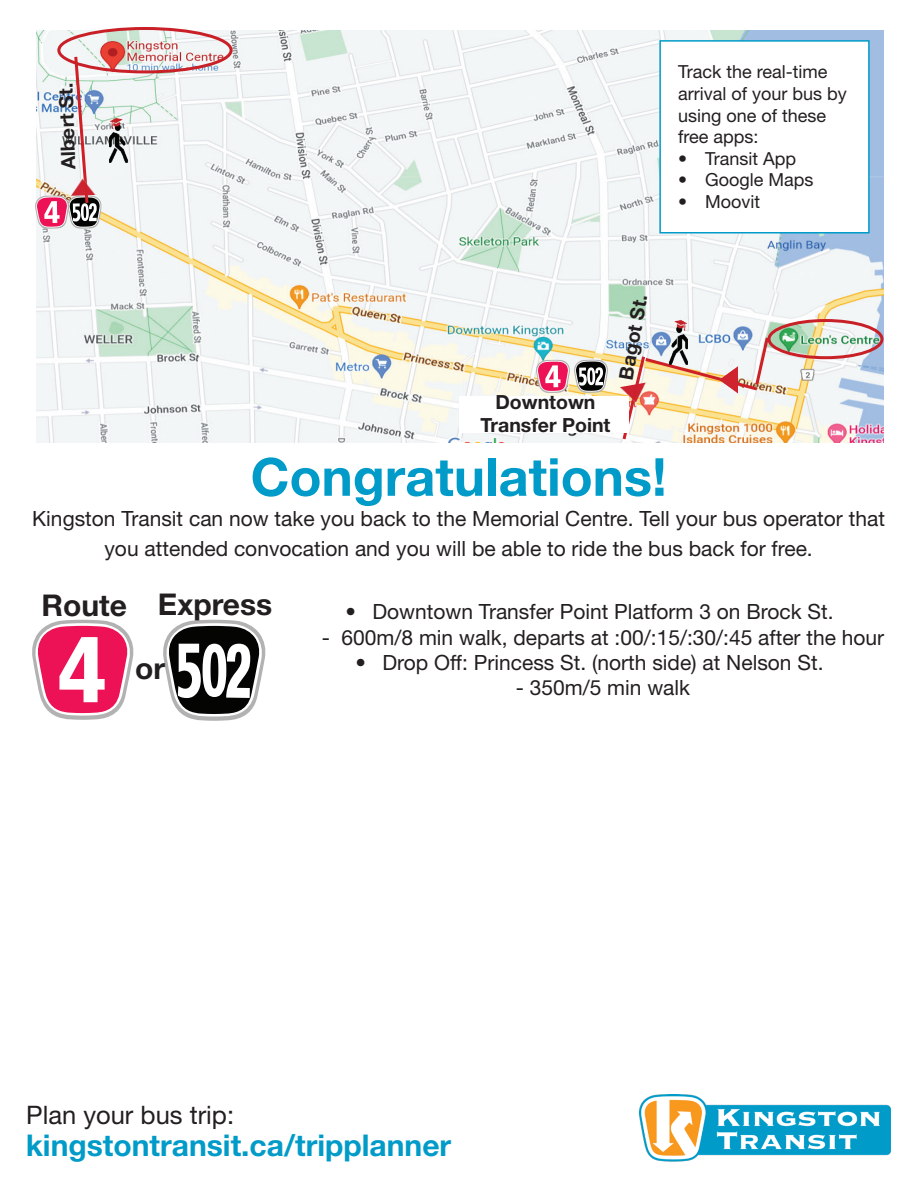
<style>
.page{position:relative;width:918px;height:1188px;background:#fff}
.page>*{position:absolute;margin:0;border:0;box-sizing:border-box;transform-origin:0 0}
.t1{font:700 52.5px "Helvetica Neue LT Pro";color:#009bc8}
.t2{font:700 30px "Helvetica Neue LT Pro";color:#009bc8}
.t3{font:700 30px "Helvetica Neue LT Pro";color:#231f20}
.t4{font:25.5px "Helvetica Neue LT Pro";color:#231f20}
.t5{font:21px/30px "Helvetica Neue LT Pro";color:#231f20;text-align:center}
.t6{font:700 19.5px "Helvetica Neue LT Pro";color:#231f20}
.t7{font:18px/21.6px "Helvetica Neue LT Pro";color:#231f20}
</style>
<div class="page">
<img style="left:639px;top:1094px;width:252px;height:68px">
<img style="left:36px;top:30px;width:847px;height:412px">
<div style="left:659px;top:40px;width:211px;height:194px;background:#fff;border:2px solid #009bc8"></div>
<div style="left:57px;top:27px;width:176px;height:46px;border:3px solid #c82026;border-radius:50%"></div>
<div style="left:768px;top:319px;width:116px;height:40px;border:3px solid #c82026;border-radius:50%"></div>
<svg style="left:620px;top:334px;width:151px;height:109px"></svg>
<svg style="left:35px;top:54px;width:67px;height:175px"></svg>
<img style="left:720px;top:364px;width:18px;height:33px">
<img style="left:617px;top:382px;width:36px;height:23px">
<img style="left:95px;top:105px;width:46px;height:72px">
<img style="left:656px;top:307px;width:46px;height:72px">
<div style="left:459px;top:396px;width:169px;height:36px;background:#fff"></div>
<svg style="left:536px;top:359px;width:72px;height:34px"></svg>
<img style="left:67px;top:177px;width:33px;height:19px">
<svg style="left:32px;top:620px;width:101px;height:99px"></svg>
<svg style="left:163px;top:620px;width:102px;height:100px"></svg>
<p class="t6" style="left:56px;top:170px;width:88px;rotate:-92deg">Albert St.</p>
<p class="t7" style="left:678px;top:61px;width:170px">Track the real-time arrival of your bus by using one of these free apps:</p>
<p class="t7" style="left:678px;top:147px;width:120px">• Transit App</p>
<p class="t7" style="left:678px;top:169px;width:137px">• Google Maps</p>
<p class="t7" style="left:678px;top:190px;width:84px">• Moovit</p>
<p class="t6" style="left:496px;top:389px;width:102px">Downtown</p>
<p class="t6" style="left:481px;top:413px;width:132px">Transfer Point</p>
<p class="t6" style="left:614px;top:377px;width:87px;rotate:-80deg">Bagot St.</p>
<p class="t1" style="left:251px;top:444px;width:418px">Congratulations!</p>
<p class="t5" style="left:32px;top:503px;width:854px">Kingston Transit can now take you back to the Memorial Centre. Tell your bus operator that you attended convocation and you will be able to ride the bus back for free.</p>
<p class="t3" style="left:41px;top:586px;width:87px">Route</p>
<p class="t3" style="left:158px;top:586px;width:116px">Express</p>
<p class="t5" style="left:345px;top:596px;width:490px">• Downtown Transfer Point Platform 3 on Brock St.</p>
<p class="t5" style="left:322px;top:622px;width:564px">- 600m/8 min walk, departs at :00/:15/:30/:45 after the hour</p>
<p class="t5" style="left:355px;top:647px;width:470px">• Drop Off: Princess St. (north side) at Nelson St.</p>
<p class="t5" style="left:516px;top:672px;width:176px">- 350m/5 min walk</p>
<p class="t3" style="left:135px;top:649px;width:31px">or</p>
<p class="t4" style="left:26px;top:1099px;width:209px">Plan your bus trip:</p>
<p class="t2" style="left:26px;top:1126px;width:427px">kingstontransit.ca/tripplanner</p>
</div>
